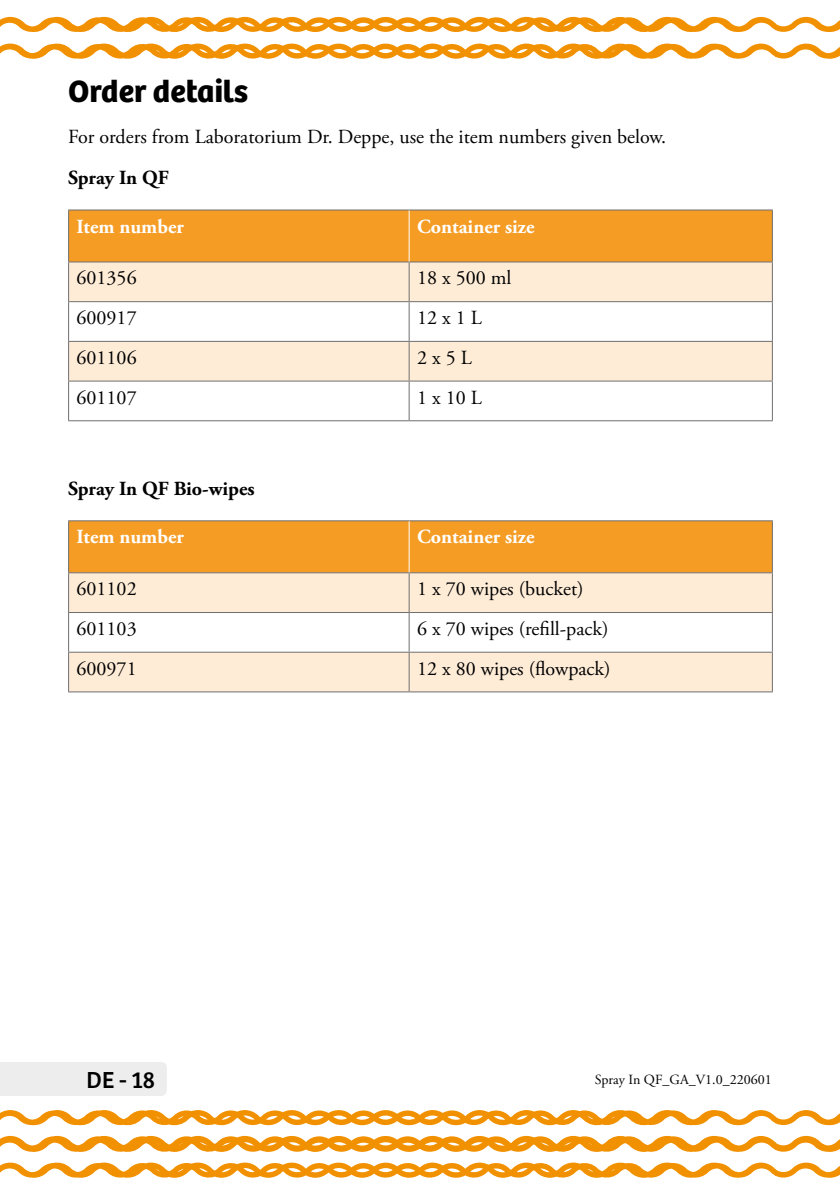
<style>
.page{position:relative;width:840px;height:1191px;background:#fff}
.page>*{position:absolute;margin:0;border:0;box-sizing:border-box;transform-origin:0 0}
.t1{font:700 32px "Bree";color:#000}
.t2{font:24px "Bree";color:#000}
.t3{font:20px "Adobe Garamond Pro";color:#000}
.t4{font:700 20px "Adobe Garamond Pro";color:#fff}
.t5{font:700 20px "Adobe Garamond Pro";color:#000}
.t6{font:14px "Adobe Garamond Pro";color:#000}
</style>
<div class="page">
<svg style="left:0;top:16px;width:839px;height:17px"></svg>
<svg style="left:0;top:43px;width:839px;height:16px"></svg>
<svg style="left:0;top:1162px;width:839px;height:15px"></svg>
<svg style="left:0;top:1110px;width:839px;height:16px"></svg>
<svg style="left:0;top:1135px;width:839px;height:17px"></svg>
<div style="left:0;top:1062px;width:167px;height:34px;background:#eeeded"></div>
<div style="left:69px;top:210px;width:702px;height:51px;background:#f59c24"></div>
<svg style="left:69px;top:262px;width:702px;height:118px;fill:#feecd7"></svg>
<hr style="left:68px;top:209px;width:341px;height:1px;background:#706f6f">
<hr style="left:68px;top:210px;width:1px;height:51px;background:#706f6f">
<hr style="left:409px;top:209px;width:363px;height:1px;background:#706f6f">
<hr style="left:771px;top:210px;width:1px;height:51px;background:#706f6f">
<hr style="left:68px;top:261px;width:341px;height:1px;background:#706f6f">
<hr style="left:68px;top:262px;width:1px;height:39px;background:#706f6f">
<hr style="left:409px;top:261px;width:363px;height:1px;background:#706f6f">
<hr style="left:408px;top:262px;width:1px;height:39px;background:#706f6f">
<hr style="left:771px;top:262px;width:1px;height:39px;background:#706f6f">
<hr style="left:68px;top:301px;width:341px;height:1px;background:#706f6f">
<hr style="left:68px;top:302px;width:1px;height:39px;background:#706f6f">
<hr style="left:409px;top:301px;width:363px;height:1px;background:#706f6f">
<hr style="left:408px;top:302px;width:1px;height:39px;background:#706f6f">
<hr style="left:771px;top:302px;width:1px;height:39px;background:#706f6f">
<hr style="left:68px;top:341px;width:341px;height:1px;background:#706f6f">
<hr style="left:68px;top:342px;width:1px;height:38px;background:#706f6f">
<hr style="left:409px;top:341px;width:363px;height:1px;background:#706f6f">
<hr style="left:408px;top:342px;width:1px;height:38px;background:#706f6f">
<hr style="left:771px;top:342px;width:1px;height:38px;background:#706f6f">
<hr style="left:68px;top:380px;width:341px;height:1px;background:#706f6f">
<hr style="left:68px;top:381px;width:1px;height:39px;background:#706f6f">
<hr style="left:409px;top:380px;width:363px;height:1px;background:#706f6f">
<hr style="left:408px;top:381px;width:1px;height:39px;background:#706f6f">
<hr style="left:771px;top:381px;width:1px;height:39px;background:#706f6f">
<hr style="left:68px;top:420px;width:341px;height:1px;background:#706f6f">
<hr style="left:409px;top:420px;width:363px;height:1px;background:#706f6f">
<hr style="left:408px;top:210px;width:1px;height:51px;background:#fff">
<div style="left:69px;top:521px;width:702px;height:51px;background:#f59c24"></div>
<svg style="left:69px;top:573px;width:702px;height:118px;fill:#feecd7"></svg>
<hr style="left:68px;top:520px;width:341px;height:1px;background:#706f6f">
<hr style="left:68px;top:521px;width:1px;height:51px;background:#706f6f">
<hr style="left:409px;top:520px;width:363px;height:1px;background:#706f6f">
<hr style="left:771px;top:521px;width:1px;height:51px;background:#706f6f">
<hr style="left:68px;top:572px;width:341px;height:1px;background:#706f6f">
<hr style="left:68px;top:573px;width:1px;height:39px;background:#706f6f">
<hr style="left:409px;top:572px;width:363px;height:1px;background:#706f6f">
<hr style="left:408px;top:573px;width:1px;height:39px;background:#706f6f">
<hr style="left:771px;top:573px;width:1px;height:39px;background:#706f6f">
<hr style="left:68px;top:612px;width:341px;height:1px;background:#706f6f">
<hr style="left:68px;top:613px;width:1px;height:38px;background:#706f6f">
<hr style="left:409px;top:612px;width:363px;height:1px;background:#706f6f">
<hr style="left:408px;top:613px;width:1px;height:38px;background:#706f6f">
<hr style="left:771px;top:613px;width:1px;height:38px;background:#706f6f">
<hr style="left:68px;top:651px;width:341px;height:1px;background:#706f6f">
<hr style="left:68px;top:652px;width:1px;height:39px;background:#706f6f">
<hr style="left:409px;top:651px;width:363px;height:1px;background:#706f6f">
<hr style="left:408px;top:652px;width:1px;height:39px;background:#706f6f">
<hr style="left:771px;top:652px;width:1px;height:39px;background:#706f6f">
<hr style="left:68px;top:691px;width:341px;height:1px;background:#706f6f">
<hr style="left:409px;top:691px;width:363px;height:1px;background:#706f6f">
<hr style="left:408px;top:521px;width:1px;height:51px;background:#fff">
<h1 class="t1" style="left:68px;top:66px;width:181px">Order details</h1>
<p class="t3" style="left:68px;top:125px;width:599px">For orders from Laboratorium Dr. Deppe, use the item numbers given below.</p>
<p class="t5" style="left:68px;top:166px;width:102px">Spray In QF</p>
<p class="t4" style="left:77px;top:214px;width:109px">Item number</p>
<p class="t4" style="left:417px;top:214px;width:119px">Container size</p>
<p class="t3" style="left:77px;top:266px;width:61px">601356</p>
<p class="t3" style="left:417px;top:266px;width:96px">18 x 500 ml</p>
<p class="t3" style="left:77px;top:306px;width:61px">600917</p>
<p class="t3" style="left:417px;top:306px;width:66px">12 x 1 L</p>
<p class="t3" style="left:77px;top:345px;width:61px">601106</p>
<p class="t3" style="left:417px;top:345px;width:56px">2 x 5 L</p>
<p class="t3" style="left:77px;top:385px;width:61px">601107</p>
<p class="t3" style="left:417px;top:385px;width:66px">1 x 10 L</p>
<p class="t5" style="left:68px;top:477px;width:188px">Spray In QF Bio-wipes</p>
<p class="t4" style="left:77px;top:525px;width:109px">Item number</p>
<p class="t4" style="left:417px;top:525px;width:119px">Container size</p>
<p class="t3" style="left:77px;top:577px;width:61px">601102</p>
<p class="t3" style="left:417px;top:577px;width:168px">1 x 70 wipes (bucket)</p>
<p class="t3" style="left:77px;top:616px;width:61px">601103</p>
<p class="t3" style="left:417px;top:616px;width:193px">6 x 70 wipes (refill-pack)</p>
<p class="t3" style="left:77px;top:656px;width:61px">600971</p>
<p class="t3" style="left:417px;top:656px;width:195px">12 x 80 wipes (flowpack)</p>
<p class="t2" style="left:87px;top:1061px;width:70px">DE - 18</p>
<p class="t6" style="left:594px;top:1071px;width:178px">Spray In QF_GA_V1.0_220601</p>
</div>
